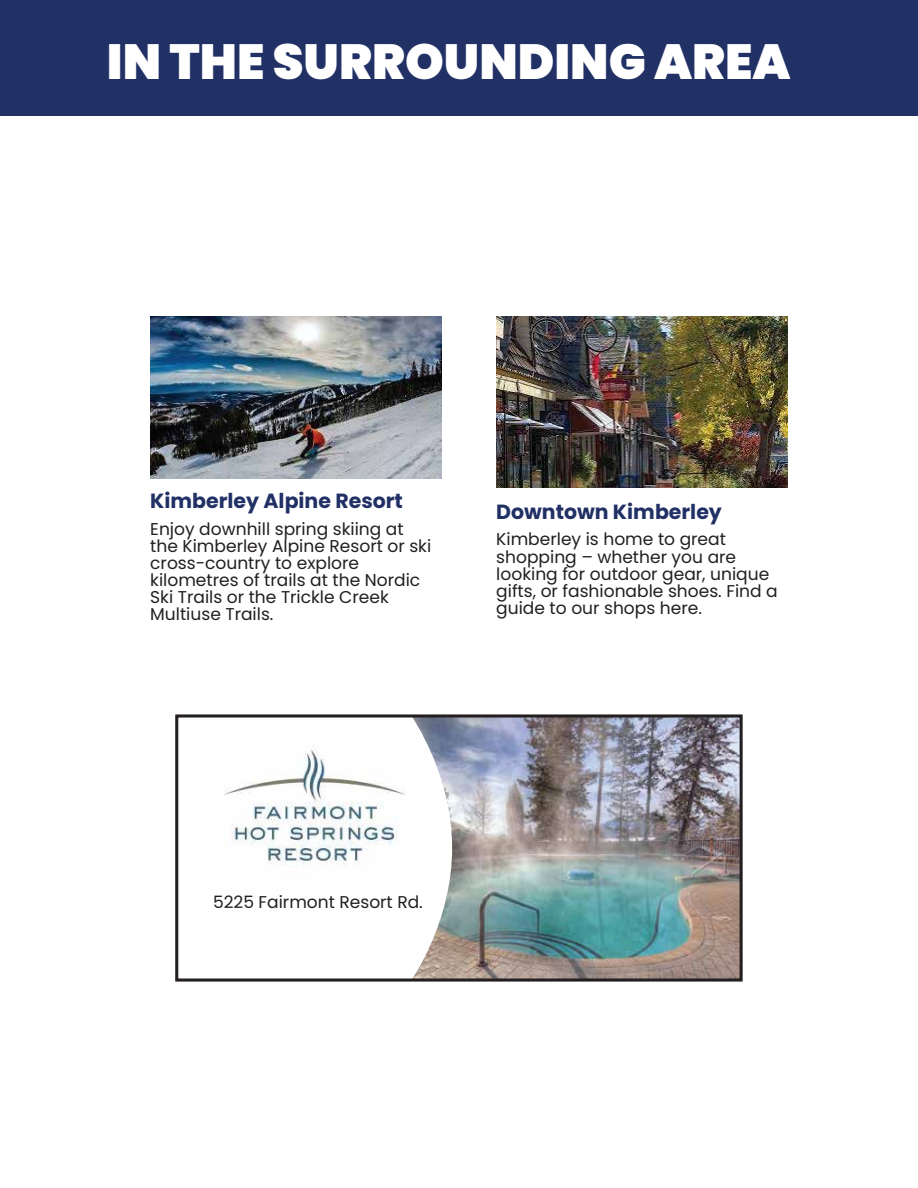
<style>
.page{position:relative;width:918px;height:1188px;background:#fff}
.page>*{position:absolute;margin:0;border:0;box-sizing:border-box;transform-origin:0 0}
.t1{font:900 49.35px "Poppins";color:#fff}
.t2{font:700 20.55px "Poppins";color:#213065}
.t3{font:17.1px/17.1px "Poppins";color:#231f20}
</style>
<div class="page">
<div style="left:0;top:0;width:918px;height:116px;background:#213065"></div>
<img style="left:452px;top:718px;width:287px;height:260px">
<svg style="left:224px;top:718px;width:228px;height:260px"></svg>
<img style="left:225px;top:718px;width:179px;height:177px">
<div style="left:175px;top:714px;width:568px;height:268px;border:3px solid #231f20"></div>
<img style="left:150px;top:316px;width:292px;height:162px">
<img style="left:496px;top:316px;width:292px;height:171px">
<h1 class="t1" style="left:107px;top:33px;width:685px">IN THE SURROUNDING AREA</h1>
<p class="t2" style="left:150px;top:489px;width:254px">Kimberley Alpine Resort</p>
<p class="t2" style="left:496px;top:500px;width:227px">Downtown Kimberley</p>
<p class="t3" style="left:150px;top:521px;width:282px">Enjoy downhill spring skiing at the Kimberley Alpine Resort or ski cross-country to explore kilometres of trails at the Nordic<br>Ski Trails or the Trickle Creek<br>Multiuse Trails.</p>
<p class="t3" style="left:496px;top:531px;width:283px">Kimberley is home to great shopping – whether you are looking for outdoor gear, unique gifts, or fashionable shoes. Find a guide to our shops here.</p>
<p class="t3" style="left:213px;top:893px;width:211px">5225 Fairmont Resort Rd.</p>
</div>
